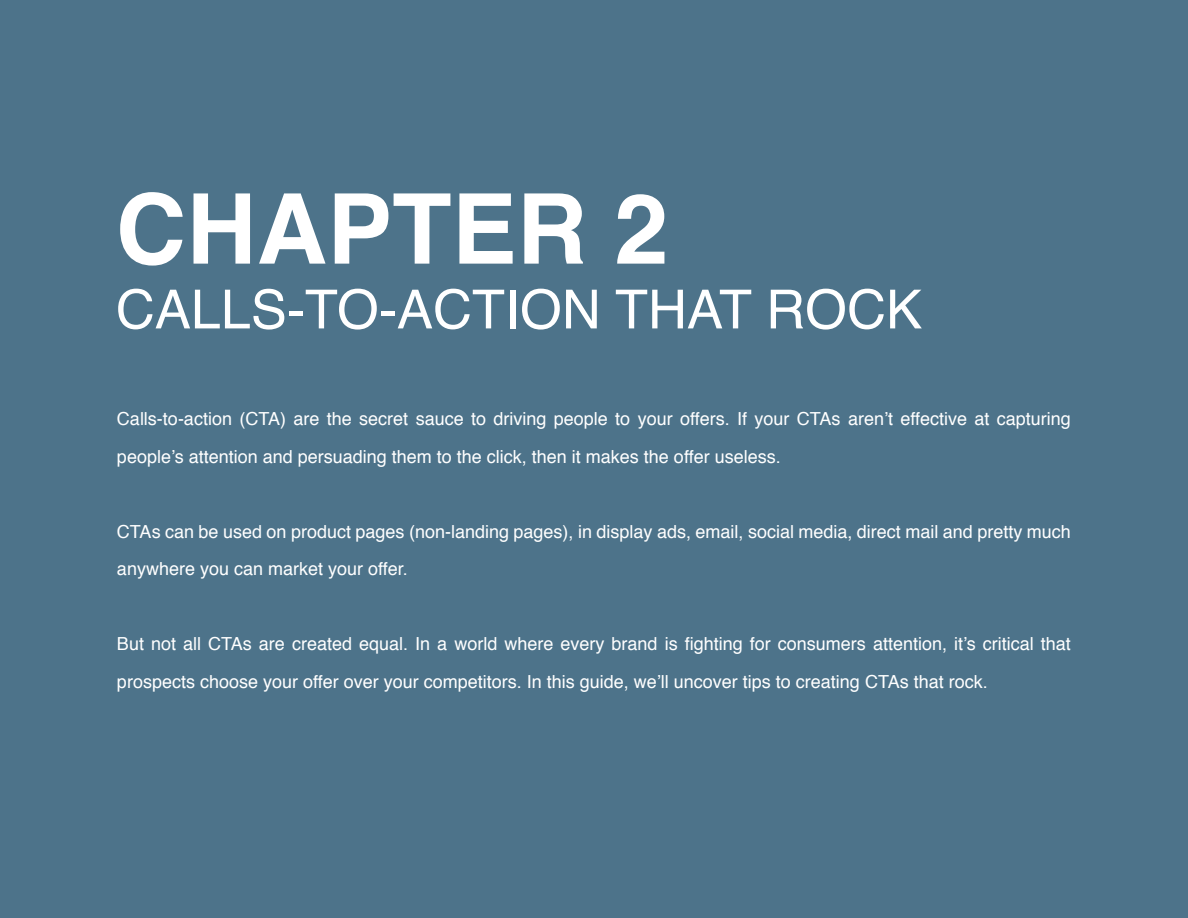
<style>
.page{position:relative;width:1188px;height:918px;background:#4d738a}
.page>*{position:absolute;margin:0;border:0;box-sizing:border-box;transform-origin:0 0}
.t1{font:700 97.5px "Helvetica";color:#fff}
.t2{font:54px "Helvetica";color:#fff}
.t3{font:18px/37.5px "Helvetica";color:#fff}
</style>
<div class="page">
<p class="t1" style="left:116px;top:151px;width:554px">CHAPTER 2</p>
<p class="t2" style="left:116px;top:268px;width:808px">CALLS-TO-ACTION THAT ROCK</p>
<p class="t3" style="left:117px;top:401px;width:955px">Calls-to-action (CTA) are the secret sauce to driving people to your offers. If your CTAs aren’t effective at capturing people’s attention and persuading them to the click, then it makes the offer useless.</p>
<p class="t3" style="left:117px;top:513px;width:955px">CTAs can be used on product pages (non-landing pages), in display ads, email, social media, direct mail and pretty much anywhere you can market your offer.</p>
<p class="t3" style="left:117px;top:626px;width:955px">But not all CTAs are created equal. In a world where every brand is fighting for consumers attention, it’s critical that prospects choose your offer over your competitors. In this guide, we’ll uncover tips to creating CTAs that rock.</p>
</div>
